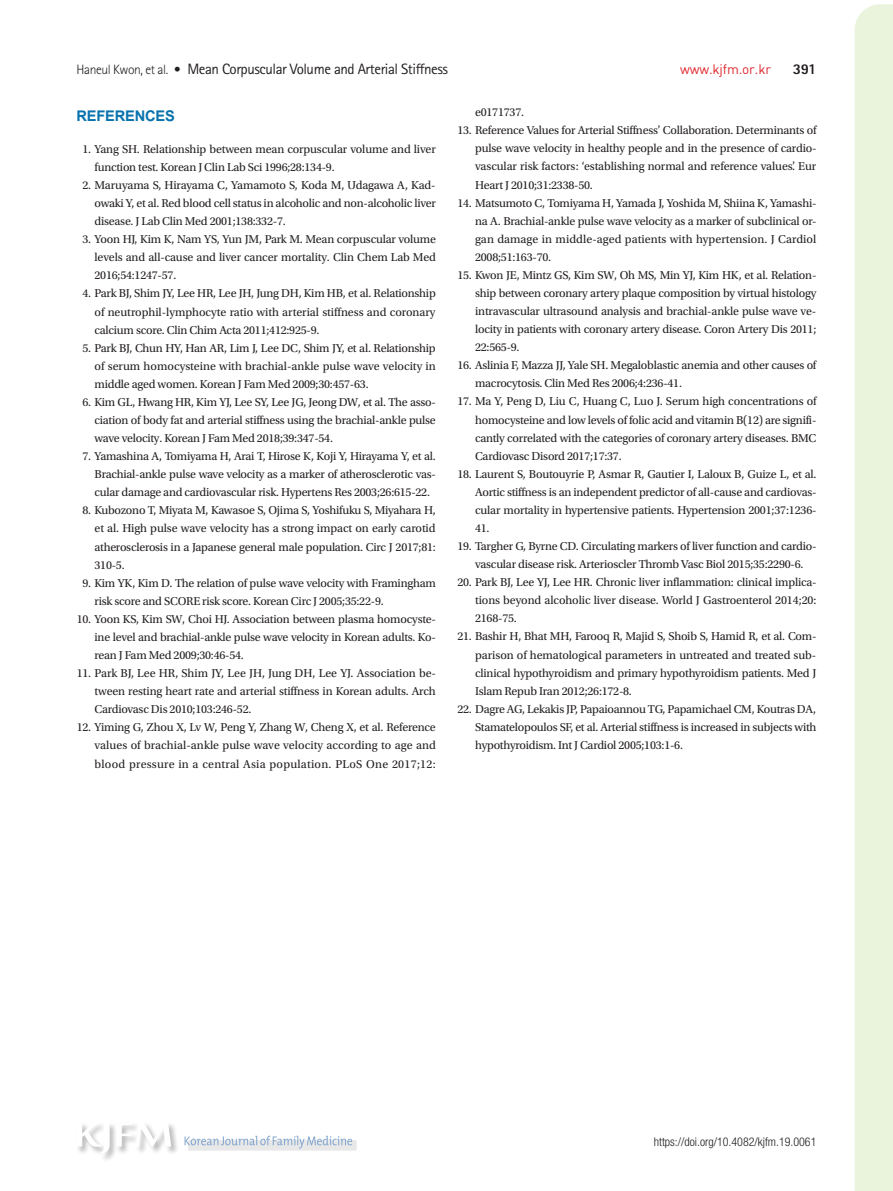
<style>
.page{position:relative;width:893px;height:1191px;background:#fff}
.page>*{position:absolute;margin:0;border:0;box-sizing:border-box;transform-origin:0 0}
.t1{font:700 20.4px "Utsaah";letter-spacing:-.01em;color:#0872ad}
.t2{font:15px "Rotis Sans Serif Std";letter-spacing:-.03em;color:#231f20}
.t3{font:800 15px "Rotis Sans Serif Std";color:#231f20}
.t4{font:13.5px "Dinreg";letter-spacing:-.01em;color:#e02a30}
.t5{font:12px/18px "Utopia Std";letter-spacing:-.02em;color:#231f20;text-align:justify}
.t6{font:300 condensed 12px "Helvetica Neue LT Std";color:#231f20}
.s1{font-weight:300;font-size:13.5px}
</style>
<div class="page">
<div style="left:855px;top:4px;width:38px;height:1187px;background:#eaf3dc"></div>
<div style="left:188px;top:1140px;width:169px;height:10px;background:#e8e8e9"></div>
<svg style="left:185px;top:1135px;width:167px;height:13px"></svg>
<div style="left:76px;top:1122px;width:104px;height:40px;background:#231f20;opacity:.3"></div>
<svg style="left:77px;top:1122px;width:94px;height:32px"></svg>
<p class="t2" style="left:77px;top:60px;width:373px"><span class="s1">Haneul Kwon, et al. •</span> Mean Corpuscular Volume and Arterial Stiffness</p>
<p class="t4" style="left:680px;top:61px;width:93px">www.kjfm.or.kr</p>
<p class="t3" style="left:793px;top:60px;width:25px">391</p>
<h1 class="t1" style="left:77px;top:106px;width:100px">REFERENCES</h1>
<p class="t5" style="left:95px;top:140px;width:343px;text-indent:-12px">1. Yang SH. Relationship between mean corpuscular volume and liver function test. Korean J Clin Lab Sci 1996;28:134-9.</p>
<p class="t5" style="left:95px;top:176px;width:343px;text-indent:-12px">2. Maruyama S, Hirayama C, Yamamoto S, Koda M, Udagawa A, Kad&shy;owaki Y, et al. Red blood cell status in alcoholic and non-alcoholic liver disease. J Lab Clin Med 2001;138:332-7.</p>
<p class="t5" style="left:95px;top:230px;width:343px;text-indent:-12px">3. Yoon HJ, Kim K, Nam YS, Yun JM, Park M. Mean corpuscular volume levels and all-cause and liver cancer mortality. Clin Chem Lab Med 2016;54:1247-57.</p>
<p class="t5" style="left:95px;top:285px;width:343px;text-indent:-12px">4. Park BJ, Shim JY, Lee HR, Lee JH, Jung DH, Kim HB, et al. Relationship of neutrophil-lymphocyte ratio with arterial stiffness and coronary calcium score. Clin Chim Acta 2011;412:925-9.</p>
<p class="t5" style="left:95px;top:339px;width:343px;text-indent:-12px">5. Park BJ, Chun HY, Han AR, Lim J, Lee DC, Shim JY, et al. Relationship of serum homocysteine with brachial-ankle pulse wave velocity in middle aged women. Korean J Fam Med 2009;30:457-63.</p>
<p class="t5" style="left:95px;top:393px;width:343px;text-indent:-12px">6. Kim GL, Hwang HR, Kim YJ, Lee SY, Lee JG, Jeong DW, et al. The asso&shy;ciation of body fat and arterial stiffness using the brachial-ankle pulse wave velocity. Korean J Fam Med 2018;39:347-54.</p>
<p class="t5" style="left:95px;top:447px;width:343px;text-indent:-12px">7. Yamashina A, Tomiyama H, Arai T, Hirose K, Koji Y, Hirayama Y, et al.<br>Brachial-ankle pulse wave velocity as a marker of atherosclerotic vas&shy;cular damage and cardiovascular risk. Hypertens Res 2003;26:615-22.</p>
<p class="t5" style="left:95px;top:502px;width:343px;text-indent:-12px">8. Kubozono T, Miyata M, Kawasoe S, Ojima S, Yoshifuku S, Miyahara H, et al. High pulse wave velocity has a strong impact on early carotid atherosclerosis in a Japanese general male population. Circ J 2017;81:<br>310-5.</p>
<p class="t5" style="left:95px;top:574px;width:343px;text-indent:-12px">9. Kim YK, Kim D. The relation of pulse wave velocity with Framingham risk score and SCORE risk score. Korean Circ J 2005;35:22-9.</p>
<p class="t5" style="left:95px;top:610px;width:343px;text-indent:-18px">10. Yoon KS, Kim SW, Choi HJ. Association between plasma homocyste&shy;ine level and brachial-ankle pulse wave velocity in Korean adults. Ko&shy;rean J Fam Med 2009;30:46-54.</p>
<p class="t5" style="left:95px;top:664px;width:343px;text-indent:-18px">11. Park BJ, Lee HR, Shim JY, Lee JH, Jung DH, Lee YJ. Association be&shy;tween resting heart rate and arterial stiffness in Korean adults. Arch Cardiovasc Dis 2010;103:246-52.</p>
<p class="t5" style="left:95px;top:718px;width:343px;text-indent:-18px">12. Yiming G, Zhou X, Lv W, Peng Y, Zhang W, Cheng X, et al. Reference values of brachial-ankle pulse wave velocity according to age and blood pressure in a central Asia population. PLoS One 2017;12:</p>
<p class="t5" style="left:475px;top:103px;width:50px">e0171737.</p>
<p class="t5" style="left:475px;top:122px;width:343px;text-indent:-18px">13. Reference Values for Arterial Stiffness’ Collaboration. Determinants of pulse wave velocity in healthy people and in the presence of cardio&shy;vascular risk factors: ‘establishing normal and reference values’. Eur Heart J 2010;31:2338-50.</p>
<p class="t5" style="left:475px;top:194px;width:343px;text-indent:-18px">14. Matsumoto C, Tomiyama H, Yamada J, Yoshida M, Shiina K, Yamashi&shy;na A. Brachial-ankle pulse wave velocity as a marker of subclinical or&shy;gan damage in middle-aged patients with hypertension. J Cardiol 2008;51:163-70.</p>
<p class="t5" style="left:475px;top:266px;width:343px;text-indent:-18px">15. Kwon JE, Mintz GS, Kim SW, Oh MS, Min YJ, Kim HK, et al. Relation&shy;ship between coronary artery plaque composition by virtual histology intravascular ultrasound analysis and brachial-ankle pulse wave ve&shy;locity in patients with coronary artery disease. Coron Artery Dis 2011; 22:565-9.</p>
<p class="t5" style="left:475px;top:356px;width:343px;text-indent:-18px">16. Aslinia F, Mazza JJ, Yale SH. Megaloblastic anemia and other causes of macrocytosis. Clin Med Res 2006;4:236-41.</p>
<p class="t5" style="left:475px;top:393px;width:343px;text-indent:-18px">17. Ma Y, Peng D, Liu C, Huang C, Luo J. Serum high concentrations of homocysteine and low levels of folic acid and vitamin B(12) are signifi&shy;cantly correlated with the categories of coronary artery diseases. BMC Cardiovasc Disord 2017;17:37.</p>
<p class="t5" style="left:475px;top:465px;width:343px;text-indent:-18px">18. Laurent S, Boutouyrie P, Asmar R, Gautier I, Laloux B, Guize L, et al.<br>Aortic stiffness is an independent predictor of all-cause and cardiovas&shy;cular mortality in hypertensive patients. Hypertension 2001;37:1236- 41.</p>
<p class="t5" style="left:457px;top:537px;width:361px;text-align:center">19. Targher G, Byrne CD. Circulating markers of liver function and cardio&shy;vascular disease risk. Arterioscler Thromb Vasc Biol 2015;35:2290-6.</p>
<p class="t5" style="left:475px;top:573px;width:343px;text-indent:-18px">20. Park BJ, Lee YJ, Lee HR. Chronic liver inflammation: clinical implica&shy;tions beyond alcoholic liver disease. World J Gastroenterol 2014;20:<br>2168-75.</p>
<p class="t5" style="left:475px;top:628px;width:343px;text-indent:-18px">21. Bashir H, Bhat MH, Farooq R, Majid S, Shoib S, Hamid R, et al. Com&shy;parison of hematological parameters in untreated and treated sub&shy;clinical hypothyroidism and primary hypothyroidism patients. Med J Islam Repub Iran 2012;26:172-8.</p>
<p class="t5" style="left:475px;top:700px;width:343px;text-indent:-18px">22. Dagre AG, Lekakis JP, Papaioannou TG, Papamichael CM, Koutras DA, Stamatelopoulos SF, et al. Arterial stiffness is increased in subjects with hypothyroidism. Int J Cardiol 2005;103:1-6.</p>
<p class="t6" style="left:654px;top:1134px;width:164px">https://doi.org/10.4082/kjfm.19.0061</p>
</div>
